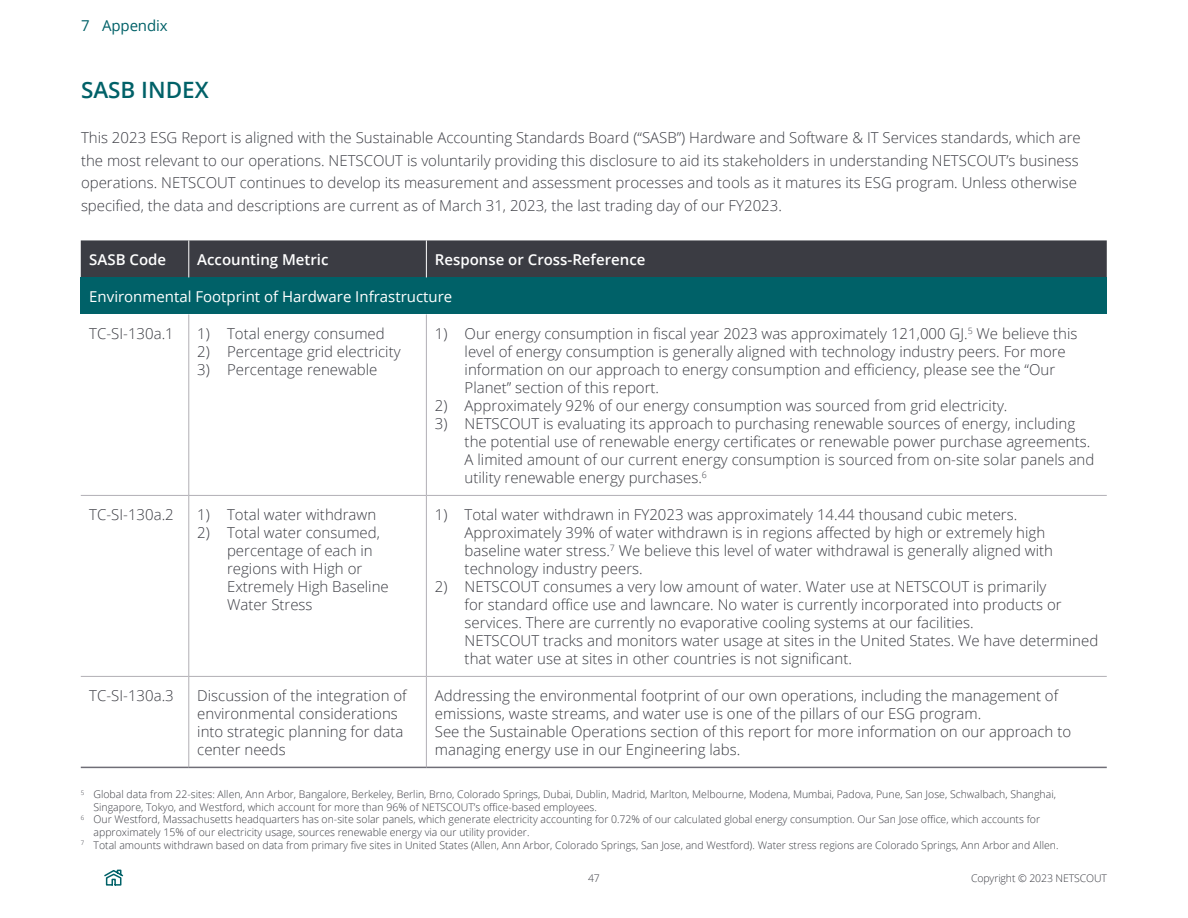
<style>
.page{position:relative;width:1188px;height:918px;background:#fff}
.page>*{position:absolute;margin:0;border:0;box-sizing:border-box;transform-origin:0 0}
._02_Header_-_TOC{font:600 22.5px "Open Sans";color:#006168}
.t1{font:300 15px/18px "Open Sans";color:#3b3c43}
.t2{font:600 15px "Open Sans";color:#fff}
.t3{font:15px "Open Sans";color:#fff}
._07_smaller_section_header{font:15px "Open Sans";letter-spacing:-.01em;color:#006168}
.t4{font:300 10.5px/12.6px "Open Sans";color:#3b3c43}
</style>
<div class="page">
<div style="left:81px;top:240px;width:1026px;height:37px;background:#3b3c43"></div>
<div style="left:81px;top:277px;width:1026px;height:37px;background:#006168"></div>
<hr style="left:188px;top:240px;width:1px;height:37px;background:#fff">
<hr style="left:426px;top:240px;width:1px;height:37px;background:#fff">
<hr style="left:188px;top:314px;width:1px;height:181px;background:#b1afb5">
<hr style="left:426px;top:314px;width:1px;height:181px;background:#b1afb5">
<hr style="left:81px;top:495px;width:108px;height:1px;background:#b1afb5">
<hr style="left:189px;top:495px;width:237px;height:1px;background:#b1afb5">
<hr style="left:188px;top:496px;width:1px;height:180px;background:#b1afb5">
<hr style="left:426px;top:495px;width:681px;height:1px;background:#b1afb5">
<hr style="left:426px;top:496px;width:1px;height:180px;background:#b1afb5">
<hr style="left:81px;top:676px;width:108px;height:1px;background:#b1afb5">
<hr style="left:189px;top:676px;width:237px;height:1px;background:#b1afb5">
<hr style="left:188px;top:677px;width:1px;height:90px;background:#b1afb5">
<hr style="left:426px;top:676px;width:681px;height:1px;background:#b1afb5">
<hr style="left:426px;top:677px;width:1px;height:90px;background:#b1afb5">
<hr style="left:81px;top:767px;width:108px;height:1px;background:#6f6e77">
<hr style="left:189px;top:767px;width:237px;height:1px;background:#6f6e77">
<hr style="left:426px;top:767px;width:681px;height:1px;background:#6f6e77">
<svg style="left:104px;top:869px;width:20px;height:17px"></svg>
<p class="_07_smaller_section_header" style="left:81px;top:16px;width:88px">7 Appendix</p>
<p class="_02_Header_-_TOC" style="left:81px;top:75px;width:129px">SASB INDEX</p>
<p class="t1" style="left:81px;top:126px;width:1001px;line-height:22.5px">This 2023 ESG Report is aligned with the Sustainable Accounting Standards Board (“SASB”) Hardware and Software &amp; IT Services standards, which are the most relevant to our operations. NETSCOUT is voluntarily providing this disclosure to aid its stakeholders in understanding NETSCOUT’s business operations. NETSCOUT continues to develop its measurement and assessment processes and tools as it matures its ESG program. Unless otherwise specified, the data and descriptions are current as of March 31, 2023, the last trading day of our FY2023.</p>
<p class="t2" style="left:89px;top:249px;width:78px">SASB Code</p>
<p class="t2" style="left:197px;top:249px;width:133px">Accounting Metric</p>
<p class="t2" style="left:435px;top:249px;width:212px">Response or Cross-Reference</p>
<p class="t3" style="left:89px;top:286px;width:364px">Environmental Footprint of Hardware Infrastructure</p>
<p class="t1" style="left:89px;top:324px;width:86px">TC-SI-130a.1</p>
<p class="t1" style="left:197px;top:324px;width:189px">1) Total energy consumed</p>
<p class="t1" style="left:197px;top:342px;width:205px">2) Percentage grid electricity</p>
<p class="t1" style="left:197px;top:360px;width:182px">3) Percentage renewable</p>
<p class="t1" style="left:465px;top:324px;width:614px;text-indent:-30px">1) Our energy consumption in fiscal year 2023 was approximately 121,000 GJ.<sup>5</sup> We believe this level of energy consumption is generally aligned with technology industry peers. For more information on our approach to energy consumption and efficiency, please see the “Our Planet” section of this report.</p>
<p class="t1" style="left:435px;top:396px;width:574px">2) Approximately 92% of our energy consumption was sourced from grid electricity.</p>
<p class="t1" style="left:465px;top:414px;width:631px;text-indent:-30px">3) NETSCOUT is evaluating its approach to purchasing renewable sources of energy, including the potential use of renewable energy certificates or renewable power purchase agreements.<br>A limited amount of our current energy consumption is sourced from on-site solar panels and utility renewable energy purchases.<sup>6</sup></p>
<p class="t1" style="left:89px;top:505px;width:86px">TC-SI-130a.2</p>
<p class="t1" style="left:197px;top:505px;width:180px">1) Total water withdrawn</p>
<p class="t1" style="left:227px;top:523px;width:163px;text-indent:-30px">2) Total water consumed, percentage of each in regions with High or<br>Extremely High Baseline<br>Water Stress</p>
<p class="t1" style="left:465px;top:505px;width:590px;text-indent:-30px">1) Total water withdrawn in FY2023 was approximately 14.44 thousand cubic meters.<br>Approximately 39% of water withdrawn is in regions affected by high or extremely high baseline water stress.<sup>7</sup> We believe this level of water withdrawal is generally aligned with technology industry peers.</p>
<p class="t1" style="left:465px;top:577px;width:635px;text-indent:-30px">2) NETSCOUT consumes a very low amount of water. Water use at NETSCOUT is primarily<br>for standard office use and lawncare. No water is currently incorporated into products or services. There are currently no evaporative cooling systems at our facilities.<br>NETSCOUT tracks and monitors water usage at sites in the United States. We have determined that water use at sites in other countries is not significant.</p>
<p class="t1" style="left:89px;top:686px;width:86px">TC-SI-130a.3</p>
<p class="t1" style="left:197px;top:686px;width:211px">Discussion of the integration of environmental considerations into strategic planning for data center needs</p>
<p class="t1" style="left:435px;top:686px;width:625px">Addressing the environmental footprint of our own operations, including the management of emissions, waste streams, and water use is one of the pillars of our ESG program.</p>
<p class="t1" style="left:435px;top:722px;width:638px">See the Sustainable Operations section of this report for more information on our approach to managing energy use in our Engineering labs.</p>
<p class="t4" style="left:94px;top:788px;width:964px;text-indent:-13px"><sup>5</sup> Global data from 22-sites: Allen, Ann Arbor, Bangalore, Berkeley, Berlin, Brno, Colorado Springs, Dubai, Dublin, Madrid, Marlton, Melbourne, Modena, Mumbai, Padova, Pune, San Jose, Schwalbach, Shanghai,<br>Singapore, Tokyo, and Westford, which account for more than 96% of NETSCOUT’s office-based employees.</p>
<p class="t4" style="left:94px;top:813px;width:948px;text-indent:-13px"><sup>6</sup> Our Westford, Massachusetts headquarters has on-site solar panels, which generate electricity accounting for 0.72% of our calculated global energy consumption. Our San Jose office, which accounts for approximately 15% of our electricity usage, sources renewable energy via our utility provider.</p>
<p class="t4" style="left:81px;top:838px;width:979px"><sup>7</sup> Total amounts withdrawn based on data from primary five sites in United States (Allen, Ann Arbor, Colorado Springs, San Jose, and Westford). Water stress regions are Colorado Springs, Ann Arbor and Allen.</p>
<p class="t4" style="left:588px;top:871px;width:13px">47</p>
<p class="t4" style="left:971px;top:871px;width:137px">Copyright © 2023 NETSCOUT</p>
</div>
